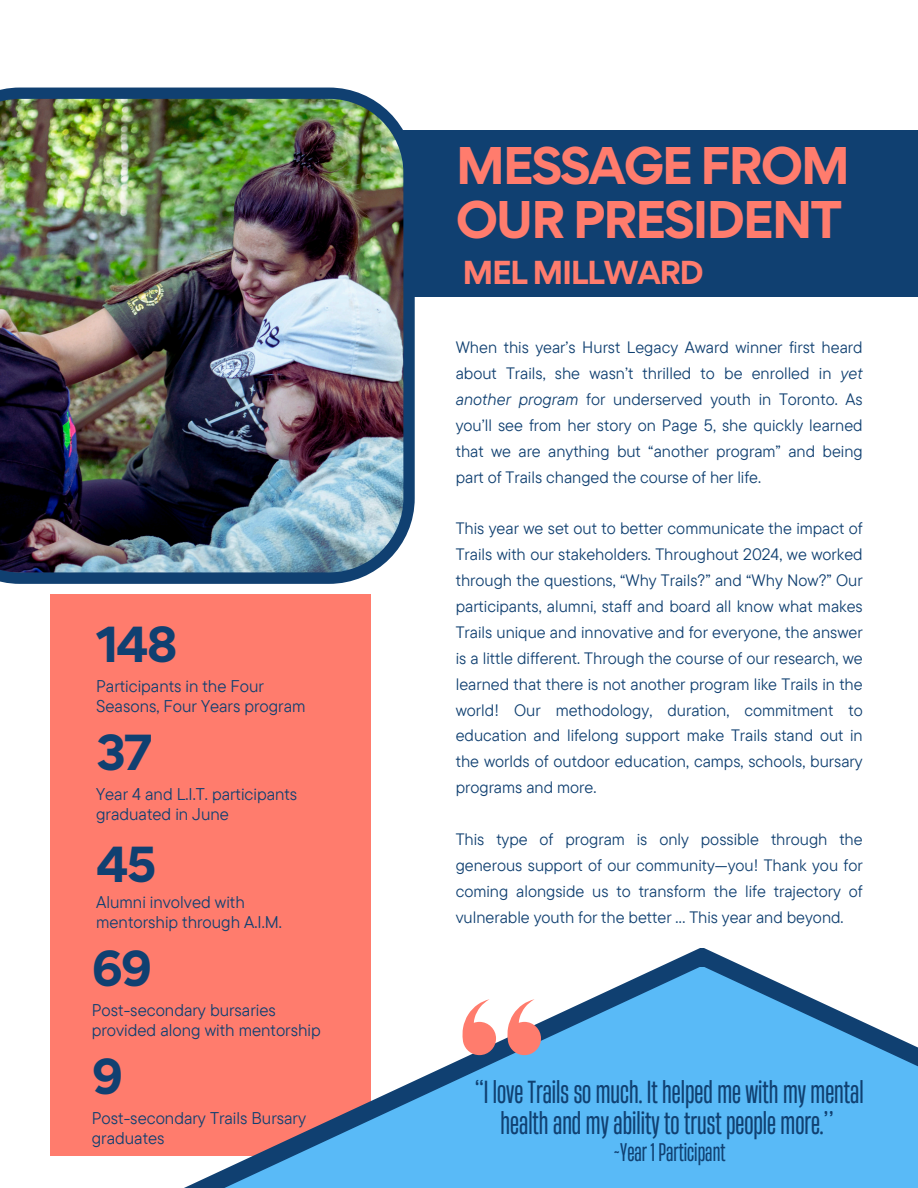
<style>
.page{position:relative;width:918px;height:1188px;background:#fff}
.page>*{position:absolute;margin:0;border:0;box-sizing:border-box;transform-origin:0 0}
.t1{font:700 47.25px/54px "Gordita";letter-spacing:-.05em;color:#ff7c6d}
.t2{font:700 45.15px "Gordita";letter-spacing:-.05em;color:#104071}
.t3{font:30px/31.5px "Heading Now 34";color:#104071;text-align:center}
.t4{font:700 29.7px "Gordita";letter-spacing:-.05em;color:#ff7c6d}
.t5{font:24px "Heading Now 34";color:#104071}
.t6{font:16.95px/20.1px "TT Commons Pro";color:#104071}
.t7{font:16.5px/25.8px "TT Commons Pro";color:#104071;text-align:justify}
.s1{font-style:italic}
</style>
<div class="page">
<div style="left:274px;top:130px;width:644px;height:166px;background:#104071"></div>
<div style="left:51px;top:594px;width:320px;height:561px;background:#ff7c6d"></div>
<img style="left:0;top:88px;width:415px;height:496px">
<svg style="left:659px;top:948px;width:86px;height:19px"></svg>
<svg style="left:163px;top:967px;width:755px;height:221px;fill:#59baf7"></svg>
<svg style="left:462px;top:999px;width:34px;height:56px"></svg>
<svg style="left:507px;top:999px;width:34px;height:56px"></svg>
<p class="t2" style="left:96px;top:614px;width:83px">148</p>
<p class="t6" style="left:96px;top:676px;width:211px">Participants in the Four<br>Seasons, Four Years program</p>
<p class="t2" style="left:96px;top:722px;width:58px">37</p>
<p class="t6" style="left:96px;top:783px;width:203px">Year 4 and L.I.T. participants graduated in June</p>
<p class="t2" style="left:96px;top:834px;width:62px">45</p>
<p class="t6" style="left:96px;top:892px;width:187px">Alumni involved with mentorship through A.I.M.</p>
<p class="t2" style="left:92px;top:938px;width:62px">69</p>
<p class="t6" style="left:92px;top:1000px;width:230px">Post-secondary bursaries provided along with mentorship</p>
<h2 class="t2" style="left:92px;top:1046px;width:33px">9</h2>
<p class="t6" style="left:92px;top:1108px;width:216px">Post-secondary Trails Bursary graduates</p>
<p class="t1" style="left:456px;top:139px;width:396px">MESSAGE FROM<br>OUR PRESIDENT</p>
<p class="t4" style="left:462px;top:252px;width:243px">MEL MILLWARD</p>
<h1 class="t7" style="left:456px;top:334px;width:409px">When this year’s Hurst Legacy Award winner first heard about Trails, she wasn’t thrilled to be enrolled in <span class="s1">yet another program</span> for underserved youth in Toronto. As you’ll see from her story on Page 5, she quickly learned that we are anything but “another program” and being part of Trails changed the course of her life.</h1>
<h3 class="t7" style="left:456px;top:515px;width:409px">This year we set out to better communicate the impact of Trails with our stakeholders. Throughout 2024, we worked through the questions, “Why Trails?” and “Why Now?” Our participants, alumni, staff and board all know what makes Trails unique and innovative and for everyone, the answer is a little different. Through the course of our research, we learned that there is not another program like Trails in the world! Our methodology, duration, commitment to education and lifelong support make Trails stand out in the worlds of outdoor education, camps, schools, bursary programs and more.</h3>
<p class="t7" style="left:456px;top:826px;width:409px">This type of program is only possible through the generous support of our community—you! Thank you for coming alongside us to transform the life trajectory of vulnerable youth for the better … This year and beyond.</p>
<p class="t3" style="left:475px;top:1075px;width:390px">‘‘I love Trails so much. Ithelped me with my mental healthand myability totrustpeople more.’’</p>
<p class="t5" style="left:614px;top:1136px;width:113px">~Year 1Participant</p>
</div>
